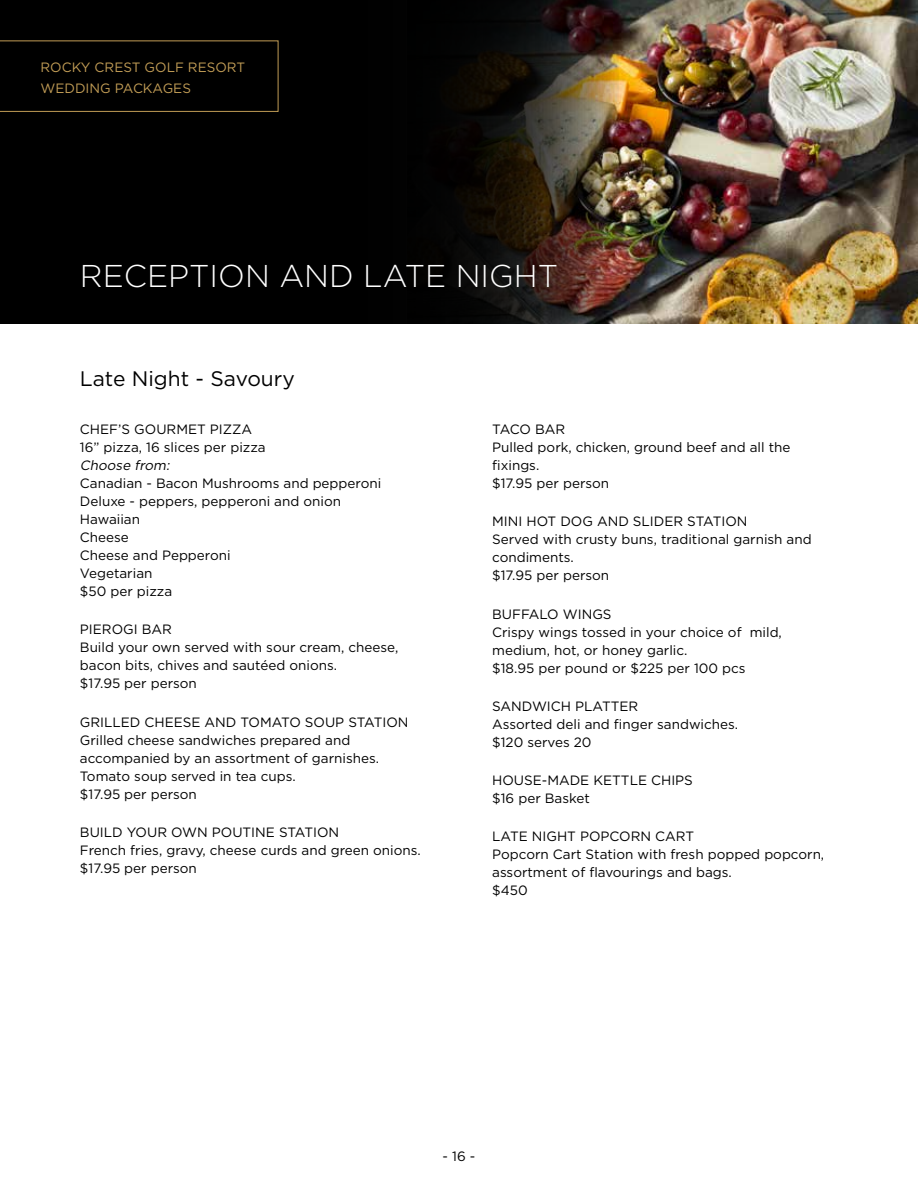
<style>
.page{position:relative;width:918px;height:1188px;background:#fff}
.page>*{position:absolute;margin:0;border:0;box-sizing:border-box;transform-origin:0 0}
.t1{font:300 31.5px "Gotham";color:#fff}
.t2{font:21px "Gotham";color:#000}
.t3{font:13.5px/18px "Gotham";color:#000}
.t4{font:13.5px/21px "Gotham";color:#c19c55}
.t5{font:italic 13.5px "Gotham";color:#000}
</style>
<div class="page">
<img style="left:619px;top:0;width:299px;height:324px">
<svg style="left:270px;top:0;width:349px;height:324px;background:#17110d"></svg>
<div style="left:0;top:0;width:270px;height:324px;background:#000"></div>
<svg style="left:0;top:40px;width:278px;height:72px"></svg>
<p class="t4" style="left:40px;top:56px;width:206px">ROCKY CREST GOLF RESORT<br>WEDDING PACKAGES</p>
<h1 class="t1" style="left:80px;top:256px;width:480px">RECEPTION AND LATE NIGHT</h1>
<h2 class="t2" style="left:80px;top:365px;width:216px">Late Night - Savoury</h2>
<p class="t3" style="left:80px;top:420px;width:187px">CHEF’S GOURMET PIZZA<br>16” pizza, 16 slices per pizza</p>
<p class="t5" style="left:80px;top:457px;width:94px">Choose from:</p>
<p class="t3" style="left:80px;top:474px;width:303px">Canadian - Bacon Mushrooms and pepperoni<br>Deluxe - peppers, pepperoni and onion<br>Hawaiian<br>Cheese<br>Cheese and Pepperoni<br>Vegetarian<br>$50 per pizza</p>
<p class="t3" style="left:80px;top:620px;width:320px">PIEROGI BAR<br>Build your own served with sour cream, cheese, bacon bits, chives and sautéed onions.<br>$17.95 per person</p>
<p class="t3" style="left:80px;top:713px;width:330px">GRILLED CHEESE AND TOMATO SOUP STATION Grilled cheese sandwiches prepared and accompanied by an assortment of garnishes.<br>Tomato soup served in tea cups.<br>$17.95 per person</p>
<p class="t3" style="left:80px;top:823px;width:343px">BUILD YOUR OWN POUTINE STATION<br>French fries, gravy, cheese curds and green onions. $17.95 per person</p>
<p class="t3" style="left:492px;top:420px;width:300px">TACO BAR<br>Pulled pork, chicken, ground beef and all the fixings.<br>$17.95 per person</p>
<p class="t3" style="left:492px;top:512px;width:321px">MINI HOT DOG AND SLIDER STATION<br>Served with crusty buns, traditional garnish and condiments.<br>$17.95 per person</p>
<p class="t3" style="left:492px;top:604px;width:291px">BUFFALO WINGS<br>Crispy wings tossed in your choice of mild, medium, hot, or honey garlic.<br>$18.95 per pound or $225 per 100 pcs</p>
<p class="t3" style="left:492px;top:697px;width:248px">SANDWICH PLATTER<br>Assorted deli and finger sandwiches. $120 serves 20</p>
<p class="t3" style="left:492px;top:771px;width:202px">HOUSE-MADE KETTLE CHIPS $16 per Basket</p>
<p class="t3" style="left:492px;top:827px;width:334px">LATE NIGHT POPCORN CART<br>Popcorn Cart Station with fresh popped popcorn, assortment of flavourings and bags.<br>$450</p>
<p class="t3" style="left:443px;top:1147px;width:34px">- 16 -</p>
</div>
